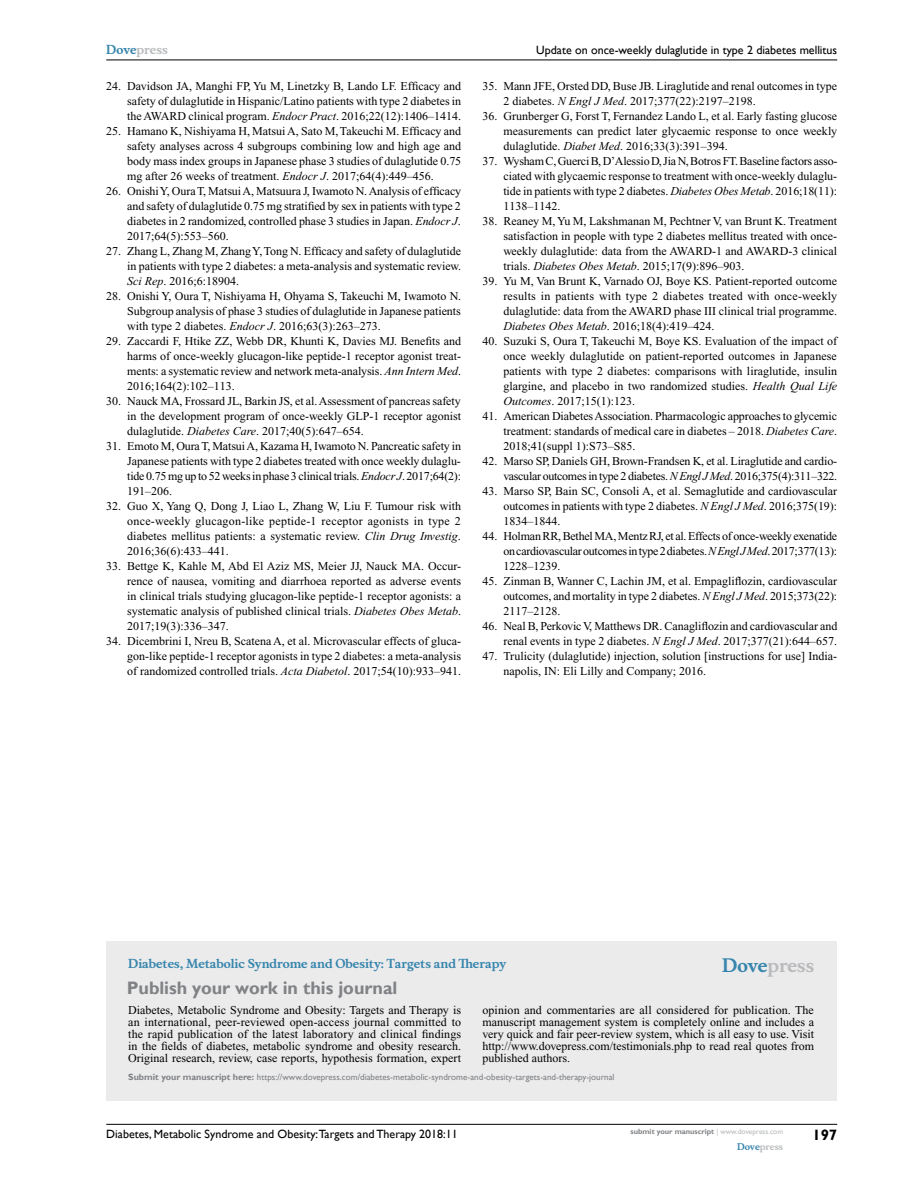
<style>
.page{position:relative;width:918px;height:1188px;background:#fff}
.page>*{position:absolute;margin:0;border:0;box-sizing:border-box;transform-origin:0 0}
.t1{font:700 18px "Gill Sans";color:#808285}
.t2{font:700 18px "Musee";color:#b8babc}
.t3{font:700 15px "Gill Sans";color:#000}
.t4{font:12px/15px "Times New Roman";color:#000;text-align:justify}
.t5{font:12px "Gill Sans";color:#000}
.t6{font:700 12px "Musee";color:#3785ad}
.t7{font:700 12px "Musee";color:#b8babc}
.t8{font:9px "Gill Sans";color:#808285}
.t9{font:700 9px "Musee";color:#b8babc}
.t10{font:700 7.5px "Gill Sans";color:#808285}
.s1{color:#3785ad}
.s2{font-style:italic}
.s3{font-weight:700}
.s4{font-weight:400;color:#b8babc}
</style>
<div class="page">
<div style="left:106px;top:941px;width:731px;height:159px;background:#ebebec"></div>
<hr style="left:106px;top:1124px;width:731px;height:1px;background:#000">
<hr style="left:106px;top:60px;width:731px;height:1px;background:#000">
<p class="t7" style="left:106px;top:43px;width:63px"><span class="s1">Dove</span>press</p>
<p class="t4" style="left:127px;top:79px;width:336px;text-indent:-21px">24. Davidson JA, Manghi FP, Yu M, Linetzky B, Lando LF. Efficacy and safety of dulaglutide in Hispanic/Latino patients with type 2 diabetes in the AWARD clinical program. <span class="s2">Endocr Pract</span>. 2016;22(12):1406–1414.</p>
<p class="t4" style="left:127px;top:124px;width:336px;text-indent:-21px">25. Hamano K, Nishiyama H, Matsui A, Sato M, Takeuchi M. Efficacy and safety analyses across 4 subgroups combining low and high age and body mass index groups in Japanese phase 3 studies of dulaglutide 0.75 mg after 26 weeks of treatment. <span class="s2">Endocr J</span>. 2017;64(4):449–456.</p>
<p class="t4" style="left:127px;top:184px;width:335px;text-indent:-21px">26. Onishi Y, Oura T, Matsui A, Matsuura J, Iwamoto N. Analysis of efficacy and safety of dulaglutide 0.75 mg stratified by sex in patients with type 2 diabetes in 2 randomized, controlled phase 3 studies in Japan. <span class="s2">Endocr J</span>.<br>2017;64(5):553–560.</p>
<p class="t4" style="left:127px;top:244px;width:335px;text-indent:-21px">27. Zhang L, Zhang M, Zhang Y, Tong N. Efficacy and safety of dulaglutide in patients with type 2 diabetes: a meta-analysis and systematic review.<br><span class="s2">Sci Rep</span>. 2016;6:18904.</p>
<p class="t4" style="left:127px;top:289px;width:335px;text-indent:-21px">28. Onishi Y, Oura T, Nishiyama H, Ohyama S, Takeuchi M, Iwamoto N.<br>Subgroup analysis of phase 3 studies of dulaglutide in Japanese patients with type 2 diabetes. <span class="s2">Endocr J</span>. 2016;63(3):263–273.</p>
<p class="t4" style="left:127px;top:334px;width:335px;text-indent:-21px">29. Zaccardi F, Htike ZZ, Webb DR, Khunti K, Davies MJ. Benefits and harms of once-weekly glucagon-like peptide-1 receptor agonist treat&shy;ments: a systematic review and network meta-analysis. <span class="s2">Ann Intern Med</span>.<br>2016;164(2):102–113.</p>
<p class="t4" style="left:127px;top:394px;width:335px;text-indent:-21px">30. Nauck MA, Frossard JL, Barkin JS, et al. Assessment of pancreas safety in the development program of once-weekly GLP-1 receptor agonist dulaglutide. <span class="s2">Diabetes Care</span>. 2017;40(5):647–654.</p>
<p class="t4" style="left:127px;top:439px;width:335px;text-indent:-21px">31. Emoto M, Oura T, Matsui A, Kazama H, Iwamoto N. Pancreatic safety in Japanese patients with type 2 diabetes treated with once weekly dulaglu&shy;tide 0.75 mg up to 52 weeks in phase 3 clinical trials. <span class="s2">Endocr J</span>. 2017;64(2):<br>191–206.</p>
<p class="t4" style="left:127px;top:499px;width:335px;text-indent:-21px">32. Guo X, Yang Q, Dong J, Liao L, Zhang W, Liu F. Tumour risk with once-weekly glucagon-like peptide-1 receptor agonists in type 2 diabetes mellitus patients: a systematic review. <span class="s2">Clin Drug Investig</span>.<br>2016;36(6):433–441.</p>
<p class="t4" style="left:127px;top:559px;width:335px;text-indent:-21px">33. Bettge K, Kahle M, Abd El Aziz MS, Meier JJ, Nauck MA. Occur&shy;rence of nausea, vomiting and diarrhoea reported as adverse events in clinical trials studying glucagon-like peptide-1 receptor agonists: a systematic analysis of published clinical trials. <span class="s2">Diabetes Obes Metab</span>.<br>2017;19(3):336–347.</p>
<p class="t4" style="left:127px;top:634px;width:335px;text-indent:-21px">34. Dicembrini I, Nreu B, Scatena A, et al. Microvascular effects of gluca&shy;gon-like peptide-1 receptor agonists in type 2 diabetes: a meta-analysis of randomized controlled trials. <span class="s2">Acta Diabetol</span>. 2017;54(10):933–941.</p>
<p class="t5" style="left:536px;top:43px;width:302px">Update on once-weekly dulaglutide in type 2 diabetes mellitus</p>
<p class="t4" style="left:503px;top:79px;width:335px;text-indent:-21px">35. Mann JFE, Orsted DD, Buse JB. Liraglutide and renal outcomes in type<br>2 diabetes. <span class="s2">N Engl J Med</span>. 2017;377(22):2197–2198.</p>
<p class="t4" style="left:503px;top:109px;width:335px;text-indent:-21px">36. Grunberger G, Forst T, Fernandez Lando L, et al. Early fasting glucose measurements can predict later glycaemic response to once weekly dulaglutide. <span class="s2">Diabet Med</span>. 2016;33(3):391–394.</p>
<p class="t4" style="left:503px;top:154px;width:336px;text-indent:-21px">37. Wysham C, Guerci B, D’Alessio D, Jia N, Botros FT. Baseline factors asso&shy;ciated with glycaemic response to treatment with once-weekly dulaglu&shy;tide in patients with type 2 diabetes. <span class="s2">Diabetes Obes Metab</span>. 2016;18(11):<br>1138–1142.</p>
<p class="t4" style="left:503px;top:214px;width:335px;text-indent:-21px">38. Reaney M, Yu M, Lakshmanan M, Pechtner V, van Brunt K. Treatment satisfaction in people with type 2 diabetes mellitus treated with once&shy;weekly dulaglutide: data from the AWARD-1 and AWARD-3 clinical trials. <span class="s2">Diabetes Obes Metab</span>. 2015;17(9):896–903.</p>
<p class="t4" style="left:503px;top:274px;width:335px;text-indent:-21px">39. Yu M, Van Brunt K, Varnado OJ, Boye KS. Patient-reported outcome results in patients with type 2 diabetes treated with once-weekly dulaglutide: data from the AWARD phase III clinical trial programme.<br><span class="s2">Diabetes Obes Metab</span>. 2016;18(4):419–424.</p>
<p class="t4" style="left:503px;top:334px;width:335px;text-indent:-21px">40. Suzuki S, Oura T, Takeuchi M, Boye KS. Evaluation of the impact of once weekly dulaglutide on patient-reported outcomes in Japanese patients with type 2 diabetes: comparisons with liraglutide, insulin glargine, and placebo in two randomized studies. <span class="s2">Health Qual Life Outcomes</span>. 2017;15(1):123.</p>
<p class="t4" style="left:503px;top:409px;width:335px;text-indent:-21px">41. American Diabetes Association. Pharmacologic approaches to glycemic treatment: standards of medical care in diabetes – 2018. <span class="s2">Diabetes Care</span>.<br>2018;41(suppl 1):S73–S85.</p>
<p class="t4" style="left:482px;top:454px;width:356px;text-align:right">42. Marso SP, Daniels GH, Brown-Frandsen K, et al. Liraglutide and cardio&shy;vascular outcomes in type 2 diabetes. <span class="s2">N Engl J Med</span>. 2016;375(4):311–322.</p>
<p class="t4" style="left:503px;top:484px;width:335px;text-indent:-21px">43. Marso SP, Bain SC, Consoli A, et al. Semaglutide and cardiovascular outcomes in patients with type 2 diabetes. <span class="s2">N Engl J Med</span>. 2016;375(19):<br>1834–1844.</p>
<p class="t4" style="left:503px;top:529px;width:335px;text-indent:-21px">44. Holman RR, Bethel MA, Mentz RJ, et al. Effects of once-weekly exenatide on cardiovascular outcomes in type 2 diabetes. <span class="s2">N Engl J Med</span>. 2017;377(13):<br>1228–1239.</p>
<p class="t4" style="left:503px;top:574px;width:335px;text-indent:-21px">45. Zinman B, Wanner C, Lachin JM, et al. Empagliflozin, cardiovascular outcomes, and mortality in type 2 diabetes. <span class="s2">N Engl J Med</span>. 2015;373(22):<br>2117–2128.</p>
<p class="t4" style="left:482px;top:619px;width:356px;text-align:right">46. Neal B, Perkovic V, Matthews DR. Canagliflozin and cardiovascular and renal events in type 2 diabetes. <span class="s2">N Engl J Med</span>. 2017;377(21):644–657.</p>
<p class="t4" style="left:503px;top:649px;width:335px;text-indent:-21px">47. Trulicity (dulaglutide) injection, solution [instructions for use] India&shy;napolis, IN: Eli Lilly and Company; 2016.</p>
<p class="t6" style="left:128px;top:956px;width:379px">Diabetes, Metabolic Syndrome and Obesity: Targets and Therapy</p>
<h1 class="t1" style="left:127px;top:977px;width:272px">Publish your work in this journal</h1>
<h1 class="t2" style="left:722px;top:955px;width:94px"><span class="s1">Dove</span>press</h1>
<p class="t4" style="left:128px;top:1004px;width:335px;line-height:12px">Diabetes, Metabolic Syndrome and Obesity: Targets and Therapy is an international, peer-reviewed open-access journal committed to the rapid publication of the latest laboratory and clinical findings in the fields of diabetes, metabolic syndrome and obesity research.<br>Original research, review, case reports, hypothesis formation, expert</p>
<p class="t4" style="left:482px;top:1004px;width:333px;line-height:12px">opinion and commentaries are all considered for publication. The manuscript management system is completely online and includes a very quick and fair peer-review system, which is all easy to use. Visit http://www.dovepress.com/testimonials.php to read real quotes from published authors.</p>
<p class="t8" style="left:128px;top:1072px;width:488px"><span class="s3">Submit your manuscript here:</span> https://www.dovepress.com/diabetes-metabolic-syndrome-and-obesity-targets-and-therapy-journal</p>
<p class="t5" style="left:106px;top:1127px;width:353px">Diabetes, Metabolic Syndrome and Obesity:Targets and Therapy 2018:11</p>
<p class="t10" style="left:631px;top:1127px;width:154px">submit your manuscript <span class="s4">| www.dovepress.com</span></p>
<p class="t9" style="left:737px;top:1141px;width:48px"><span class="s1">Dove</span>press</p>
<p class="t3" style="left:812px;top:1126px;width:26px">197</p>
</div>
